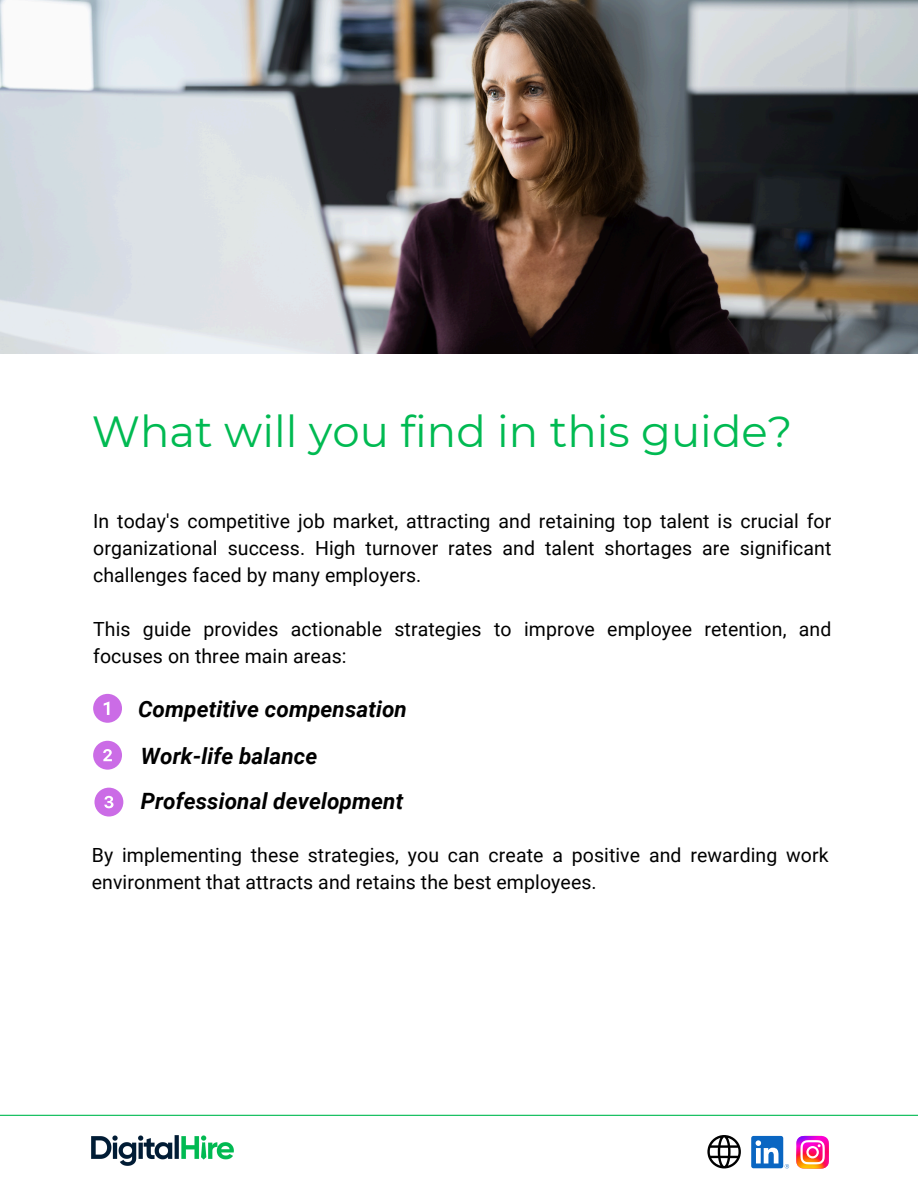
<style>
.page{position:relative;width:918px;height:1188px;background:#fff}
.page>*{position:absolute;margin:0;border:0;box-sizing:border-box;transform-origin:0 0}
.t1{font:43.5px "Montserrat";color:#00ba52}
.t2{font:italic 700 22.5px "Roboto";letter-spacing:.005em;color:#000}
.t3{font:19.5px/27px "Roboto";letter-spacing:.005em;color:#000}
</style>
<div class="page">
<img style="left:0;top:0;width:918px;height:353px">
<hr style="left:0;top:1115px;width:918px;height:1px;background:#00ba52">
<svg style="left:751px;top:1136px;width:38px;height:33px"></svg>
<svg style="left:796px;top:1136px;width:33px;height:33px"></svg>
<svg style="left:707px;top:1135px;width:34px;height:33px"></svg>
<svg style="left:93px;top:694px;width:29px;height:29px"></svg>
<svg style="left:93px;top:741px;width:29px;height:29px"></svg>
<svg style="left:94px;top:788px;width:29px;height:29px"></svg>
<img style="left:92px;top:1135px;width:142px;height:30px">
<p class="t1" style="left:92px;top:405px;width:702px">What will you find in this guide?</p>
<h1 class="t3" style="left:93px;top:508px;width:740px;text-align:justify">In today's competitive job market, attracting and retaining top talent is crucial for organizational success. High turnover rates and talent shortages are significant challenges faced by many employers.</h1>
<p class="t3" style="left:93px;top:616px;width:740px">This guide provides actionable strategies to improve employee retention, and focuses on three main areas:</p>
<p class="t2" style="left:138px;top:696px;width:270px">Competitive compensation</p>
<p class="t2" style="left:141px;top:743px;width:178px">Work-life balance</p>
<p class="t2" style="left:141px;top:789px;width:264px">Professional development</p>
<p class="t3" style="left:92px;top:842px;width:738px">By implementing these strategies, you can create a positive and rewarding work environment that attracts and retains the best employees.</p>
</div>
